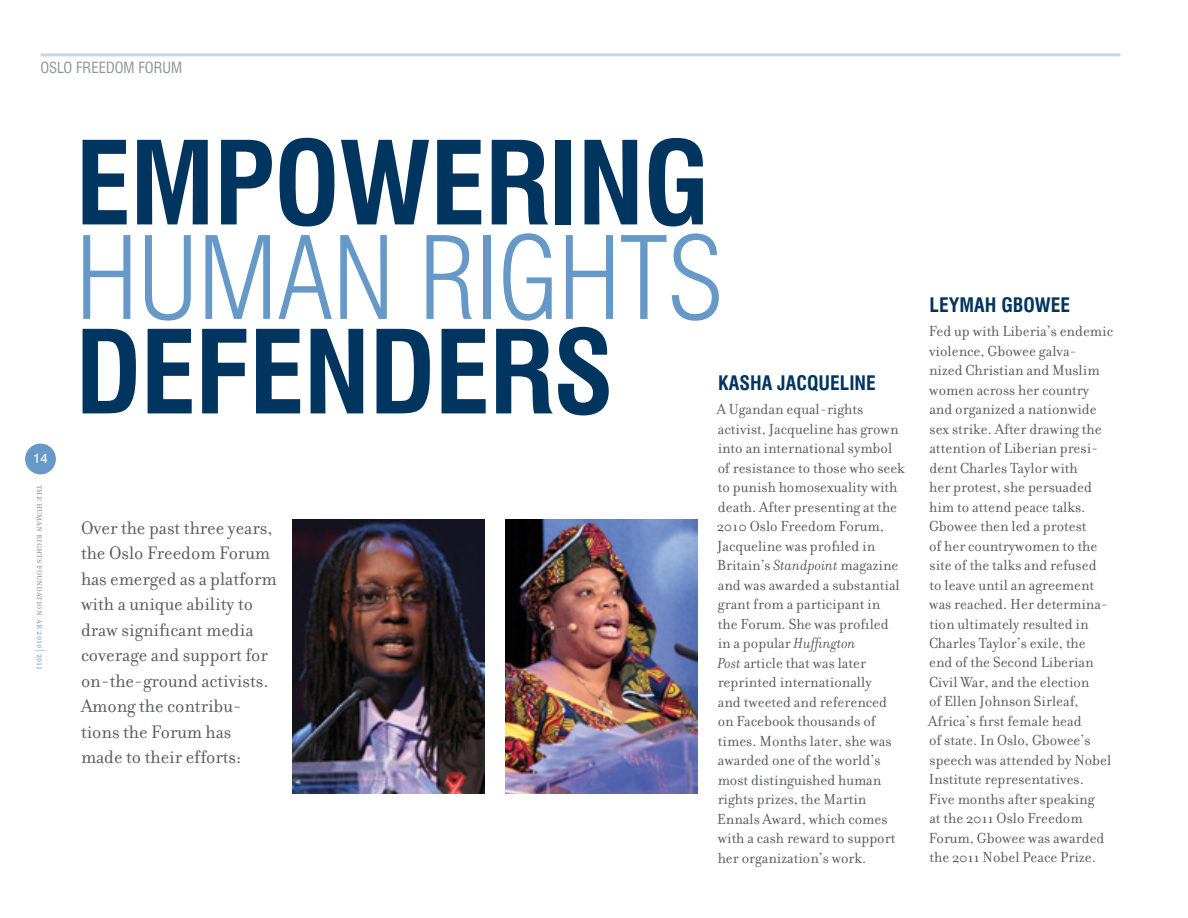
<style>
.page{position:relative;width:1188px;height:918px;background:#fff}
.page>*{position:absolute;margin:0;border:0;box-sizing:border-box;transform-origin:0 0}
.t1{font:700 condensed 112.5px "Swiss 721 BT";letter-spacing:-.01em;color:#00355f}
.t2{font:300 condensed 112.5px "Swiss 721 BT";letter-spacing:-.01em;color:#6799c8}
.t3{font:19.5px/25.5px "Filosofia";color:#58595b}
.t4{font:700 condensed 19.5px "Swiss 721 BT";color:#00355f}
.t5{font:15.75px/19.5px "Filosofia";color:#58595b}
.t6{font:condensed 15px "Swiss 721 BT";color:#939598}
.t7{font:13.5px "Swiss 721 BT";color:#fff}
.t8{font:11.25px "Filosofia Small Caps";color:#939598}
.s1{color:#789fce}
.s2{font-family:"Swiss 721 BT";font-weight:300;font-stretch:condensed;color:#789fce}
.s3{font-style:italic}
</style>
<div class="page">
<hr style="left:40px;top:53px;width:1080px;height:3px;background:#c9d7ea">
<div style="left:25px;top:444px;width:31px;height:30px;background:#6799c8;border-radius:50%"></div>
<img style="left:506px;top:519px;width:192px;height:274px">
<img style="left:292px;top:519px;width:192px;height:274px">
<p class="t6" style="left:40px;top:59px;width:143px">OSLO FREEDOM FORUM</p>
<p class="t7" style="left:33px;top:450px;width:16px">14</p>
<p class="t8" style="left:47px;top:485px;width:187px;rotate:90deg">the human rights foundation <span class="s1">ar 2010</span><span class="s2">|</span><span class="s1">2011</span></p>
<h1 class="t1" style="left:75px;top:116px;width:636px">EMPOWERING</h1>
<h1 class="t2" style="left:75px;top:211px;width:650px">HUMAN RIGHTS</h1>
<h1 class="t1" style="left:75px;top:305px;width:540px">DEFENDERS</h1>
<p class="t4" style="left:718px;top:372px;width:159px">KASHA JACQUELINE</p>
<p class="t5" style="left:717px;top:400px;width:190px">A Ugandan equal-rights activist, Jacqueline has grown into an international symbol of resistance to those who seek to punish homosexuality with death. After presenting at the<br>2010 Oslo Freedom Forum,<br>Jacqueline was profiled in<br>Britain’s <span class="s3">Standpoint</span> magazine and was awarded a substantial grant from a participant in<br>the Forum. She was profiled<br>in a popular <span class="s3">Huffington<br>Post</span> article that was later reprinted internationally<br>and tweeted and referenced on Facebook thousands of times. Months later, she was awarded one of the world’s most distinguished human rights prizes, the Martin<br>Ennals Award, which comes with a cash reward to support her organization’s work.</p>
<p class="t3" style="left:81px;top:515px;width:197px">Over the past three years, the Oslo Freedom Forum has emerged as a platform with a unique ability to draw significant media coverage and support for on-the-ground activists.<br>Among the contribu&shy;tions the Forum has made to their efforts:</p>
<p class="t4" style="left:930px;top:293px;width:142px">LEYMAH GBOWEE</p>
<p class="t5" style="left:928px;top:322px;width:186px">Fed up with Liberia’s endemic violence, Gbowee galva&shy;nized Christian and Muslim women across her country and organized a nationwide sex strike. After drawing the attention of Liberian presi&shy;dent Charles Taylor with<br>her protest, she persuaded him to attend peace talks.<br>Gbowee then led a protest<br>of her countrywomen to the site of the talks and refused<br>to leave until an agreement was reached. Her determina&shy;tion ultimately resulted in<br>Charles Taylor’s exile, the<br>end of the Second Liberian<br>Civil War, and the election<br>of Ellen Johnson Sirleaf,<br>Africa’s first female head<br>of state. In Oslo, Gbowee’s speech was attended by Nobel<br>Institute representatives.<br>Five months after speaking<br>at the 2011 Oslo Freedom<br>Forum, Gbowee was awarded the 2011 Nobel Peace Prize.</p>
</div>
